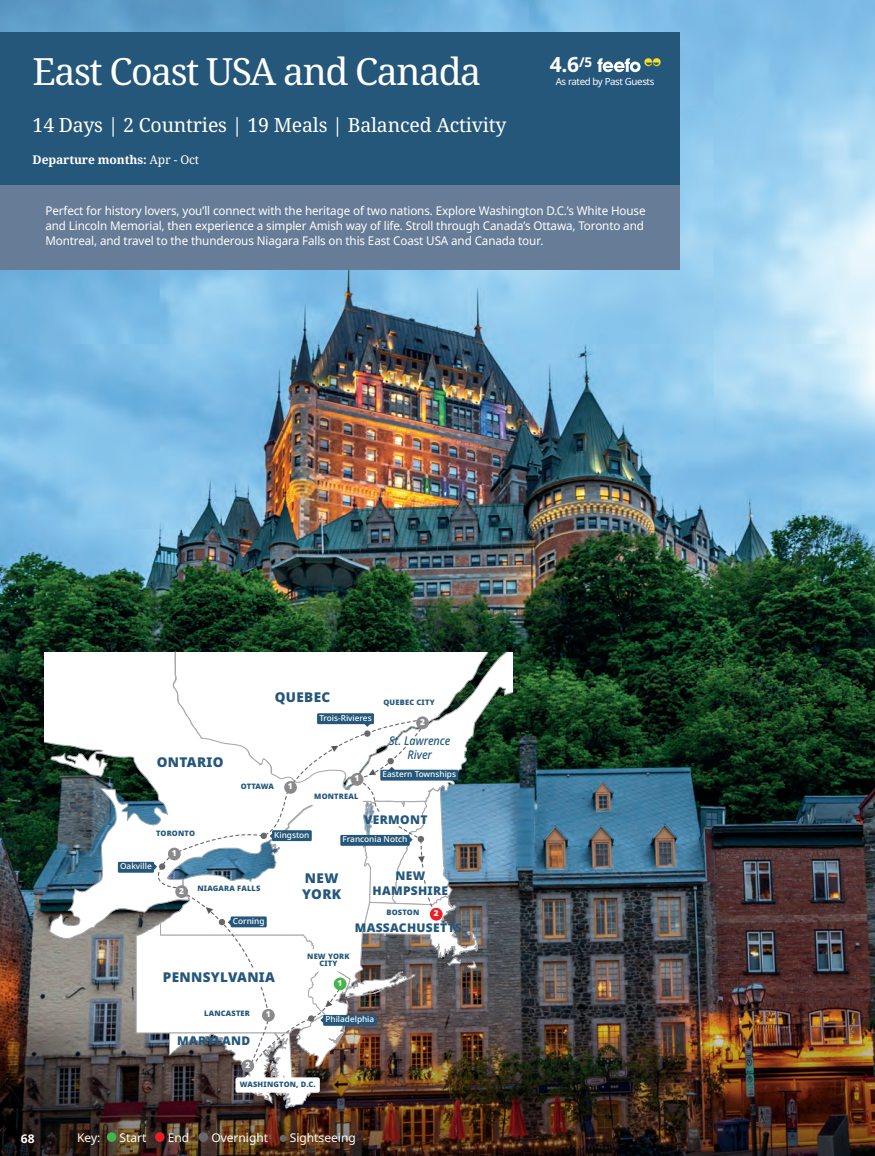
<style>
.page{position:relative;width:875px;height:1156px;background:#fff}
.page>*{position:absolute;margin:0;border:0;box-sizing:border-box;transform-origin:0 0}
.t1{font:37.5px "Noto Serif";letter-spacing:-.04em;color:#fff}
.t2{font:700 21px "Noto Sans";color:#fff}
.t3{font:19.5px "Noto Serif";letter-spacing:-.01em;color:#fff}
.t4{font:900 13.5px/16.2px "Noto Sans";letter-spacing:.025em;color:#24577a}
.t5{font:12px/15px "Noto Sans";letter-spacing:-.01em;color:#fff}
.t6{font:900 12px/14.4px "Noto Sans";letter-spacing:.025em;color:#24577a;text-align:center}
.t7{font:700 12px "Noto Serif";letter-spacing:-.01em;color:#fff}
.t8{font:italic 500 12px/13.5px "Noto Sans";color:#24577a;text-align:center;scale:.9 1}
.t9{font:700 12px "Noto Sans";color:#fff}
.t10{font:9.75px "Noto Sans";letter-spacing:-.04em;color:#fff}
.t11{font:500 8.25px "Noto Sans";color:#fff}
.t12{font:900 8.25px "Noto Sans";color:#fff}
.t13{font:900 7.5px/6.8px "Noto Sans";letter-spacing:.025em;color:#24577a;text-align:center}
.s1{font-weight:400}
</style>
<div class="page">
<img style="left:0;top:0;width:874px;height:697px">
<img style="left:0;top:697px;width:874px;height:458px">
<svg style="left:106px;top:1132px;width:10px;height:10px"></svg>
<svg style="left:155px;top:1132px;width:10px;height:10px"></svg>
<div style="left:0;top:33px;width:679px;height:152px;background:#24577a"></div>
<div style="left:0;top:185px;width:679px;height:84px;background:#667c97"></div>
<svg style="left:348px;top:652px;width:164px;height:170px"></svg>
<svg style="left:44px;top:652px;width:304px;height:287px"></svg>
<div style="left:379px;top:696px;width:60px;height:15px;background:#fff;border-radius:2px"></div>
<div style="left:118px;top:861px;width:36px;height:11px;background:#24577a"></div>
<div style="left:107px;top:1132px;width:9px;height:9px;background:#42b649;border-radius:50%"></div>
<div style="left:155px;top:1132px;width:10px;height:9px;background:#ee1d23;border-radius:50%"></div>
<div style="left:198px;top:1132px;width:10px;height:9px;background:#68696b;border-radius:50%"></div>
<svg style="left:279px;top:1134px;width:7px;height:7px"></svg>
<svg style="left:597px;top:58px;width:63px;height:14px"></svg>
<img style="left:135px;top:708px;width:343px;height:400px">
<h2 class="t2" style="left:549px;top:49px;width:44px">4.6<sup>/5</sup></h2>
<p class="t10" style="left:555px;top:75px;width:100px">As rated by Past Guests</p>
<h1 class="t1" style="left:33px;top:46px;width:450px">East Coast USA and Canada</h1>
<h3 class="t3" style="left:33px;top:111px;width:475px">14 Days | 2 Countries | 19 Meals | Balanced Activity</h3>
<p class="t7" style="left:33px;top:151px;width:168px">Departure months: <span class="s1">Apr - Oct</span></p>
<p class="t5" style="left:45px;top:203px;width:601px">Perfect for history lovers, you’ll connect with the heritage of two nations. Explore Washington D.C.’s White House and Lincoln Memorial, then experience a simpler Amish way of life. Stroll through Canada’s Ottawa, Toronto and<br>Montreal, and travel to the thunderous Niagara Falls on this East Coast USA and Canada tour.</p>
<p class="t4" style="left:157px;top:754px;width:68px">ONTARIO</p>
<p class="t13" style="left:156px;top:830px;width:40px">TORONTO</p>
<p class="t11" style="left:120px;top:860px;width:33px">Oakville</p>
<p class="t12" style="left:172px;top:846px;width:6px">1</p>
<p class="t4" style="left:275px;top:689px;width:57px">QUEBEC</p>
<p class="t11" style="left:319px;top:712px;width:54px">Trois-Rivieres</p>
<p class="t13" style="left:241px;top:783px;width:35px">OTTAWA</p>
<p class="t12" style="left:288px;top:780px;width:6px">1</p>
<p class="t12" style="left:355px;top:772px;width:6px">1</p>
<p class="t13" style="left:314px;top:793px;width:46px">MONTREAL</p>
<p class="t13" style="left:383px;top:699px;width:53px">QUEBEC CITY</p>
<p class="t12" style="left:420px;top:715px;width:6px">2</p>
<p class="t8" style="left:389px;top:734px;width:70px">St. Lawrence<br>River</p>
<p class="t11" style="left:382px;top:768px;width:75px">Eastern Townships</p>
<p class="t11" style="left:274px;top:828px;width:37px">Kingston</p>
<p class="t6" style="left:364px;top:812px;width:65px">VERMONT</p>
<p class="t11" style="left:342px;top:833px;width:66px">Franconia Notch</p>
<p class="t12" style="left:179px;top:884px;width:6px">2</p>
<p class="t13" style="left:197px;top:885px;width:64px">NIAGARA FALLS</p>
<p class="t11" style="left:233px;top:915px;width:33px">Corning</p>
<p class="t4" style="left:163px;top:969px;width:114px">PENNSYLVANIA</p>
<p class="t13" style="left:204px;top:1009px;width:47px">LANCASTER</p>
<p class="t6" style="left:177px;top:1033px;width:75px">MARYLAND</p>
<p class="t12" style="left:245px;top:1058px;width:6px">2</p>
<p class="t12" style="left:266px;top:1007px;width:6px">1</p>
<p class="t4" style="left:302px;top:869px;width:40px">NEW<br>YORK</p>
<p class="t6" style="left:372px;top:868px;width:77px">NEW<br>HAMPSHIRE</p>
<p class="t13" style="left:386px;top:909px;width:34px">BOSTON</p>
<p class="t12" style="left:433px;top:906px;width:6px">2</p>
<p class="t6" style="left:354px;top:920px;width:109px">MASSACHUSETTS</p>
<p class="t13" style="left:307px;top:952px;width:44px">NEW YORK<br>CITY</p>
<p class="t12" style="left:338px;top:976px;width:6px">1</p>
<p class="t11" style="left:325px;top:1013px;width:50px">Philadelphia</p>
<p class="t9" style="left:21px;top:1129px;width:15px">68</p>
<p class="t13" style="left:240px;top:1080px;width:77px">WASHINGTON, D.C.</p>
<p class="t5" style="left:77px;top:1130px;width:25px">Key:</p>
<p class="t5" style="left:119px;top:1130px;width:28px">Start</p>
<p class="t5" style="left:168px;top:1130px;width:23px">End</p>
<p class="t5" style="left:211px;top:1130px;width:58px">Overnight</p>
<p class="t5" style="left:290px;top:1130px;width:67px">Sightseeing</p>
</div>
